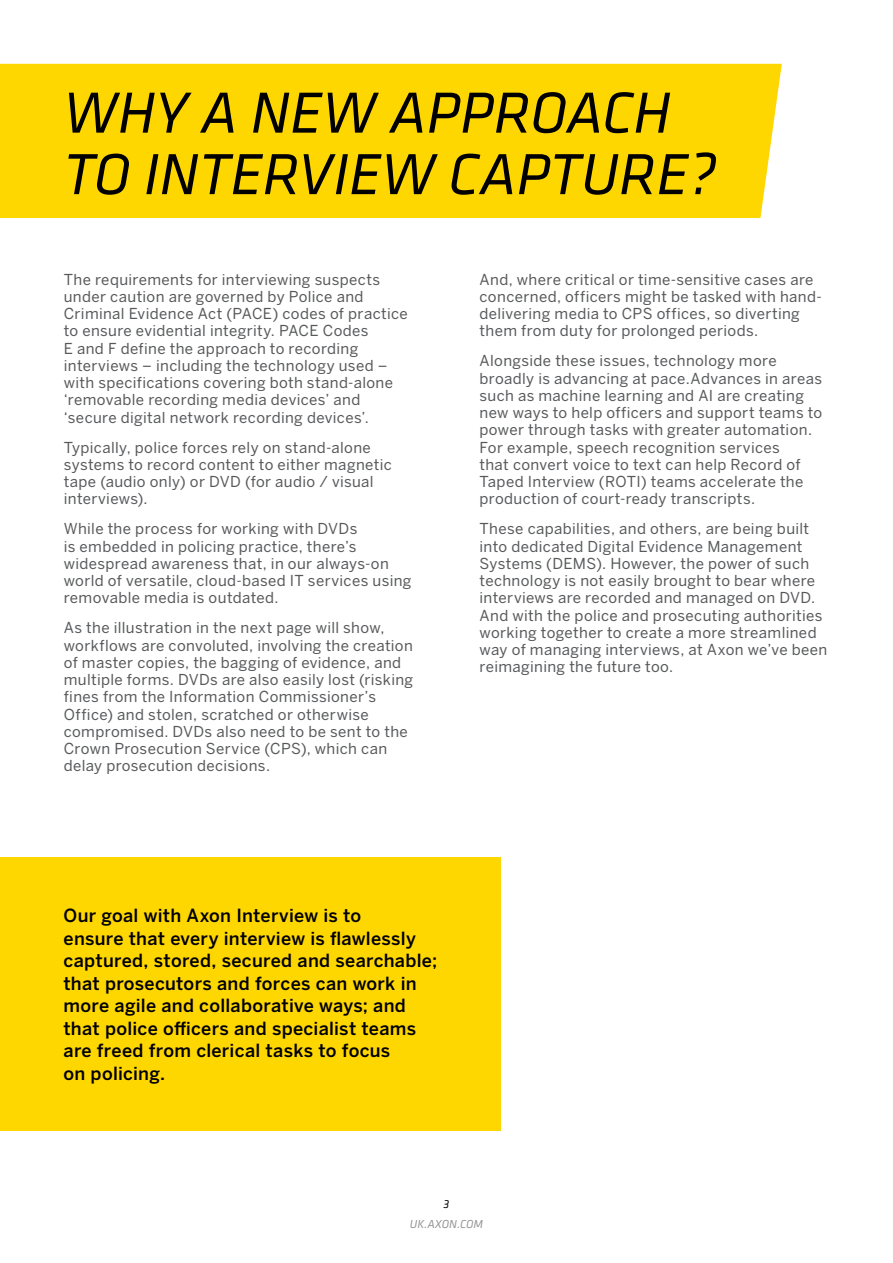
<style>
.page{position:relative;width:893px;height:1263px;background:#fff}
.page>*{position:absolute;margin:0;border:0;box-sizing:border-box;transform-origin:0 0}
.t1{font:italic 60px/61.5px "Klavika";color:#000}
.t2{font:500 18px/22.5px "Benton Sans";letter-spacing:.015em;color:#000}
.t3{font:15px/17.2px "Benton Sans";letter-spacing:.025em;color:#58595b}
.t4{font:italic 12px "Klavika";color:#939598}
.t5{font:italic 12px "Klavika";color:#000}
</style>
<div class="page">
<div style="left:0;top:64px;width:782px;height:154px;background:#ffd700"></div>
<div style="left:0;top:857px;width:501px;height:274px;background:#ffd700"></div>
<h1 class="t1" style="left:63px;top:81px;width:655px">WHY A NEW APPROACH<br>TO INTERVIEW CAPTURE?</h1>
<p class="t3" style="left:64px;top:271px;width:345px">The requirements for interviewing suspects under caution are governed by Police and Criminal Evidence Act (PACE) codes of practice to ensure evidential integrity. PACE Codes<br>E and F define the approach to recording interviews – including the technology used – with specifications covering both stand-alone ‘removable recording media devices’ and ‘secure digital network recording devices’.</p>
<p class="t3" style="left:64px;top:439px;width:329px">Typically, police forces rely on stand-alone systems to record content to either magnetic tape (audio only) or DVD (for audio / visual interviews).</p>
<p class="t3" style="left:64px;top:520px;width:349px">While the process for working with DVDs<br>is embedded in policing practice, there’s widespread awareness that, in our always-on world of versatile, cloud-based IT services using removable media is outdated.</p>
<p class="t3" style="left:64px;top:619px;width:351px">As the illustration in the next page will show, workflows are convoluted, involving the creation of master copies, the bagging of evidence, and multiple forms. DVDs are also easily lost (risking fines from the Information Commissioner’s Office) and stolen, scratched or otherwise compromised. DVDs also need to be sent to the Crown Prosecution Service (CPS), which can delay prosecution decisions.</p>
<p class="t3" style="left:480px;top:271px;width:344px">And, where critical or time-sensitive cases are concerned, officers might be tasked with hand&shy;delivering media to CPS offices, so diverting them from duty for prolonged periods.</p>
<p class="t3" style="left:480px;top:352px;width:344px">Alongside these issues, technology more broadly is advancing at pace.Advances in areas such as machine learning and AI are creating new ways to help officers and support teams to power through tasks with greater automation.<br>For example, speech recognition services<br>that convert voice to text can help Record of Taped Interview (ROTI) teams accelerate the production of court-ready transcripts.</p>
<p class="t3" style="left:480px;top:520px;width:349px">These capabilities, and others, are being built into dedicated Digital Evidence Management Systems (DEMS). However, the power of such technology is not easily brought to bear where interviews are recorded and managed on DVD.<br>And with the police and prosecuting authorities working together to create a more streamlined way of managing interviews, at Axon we’ve been reimagining the future too.</p>
<p class="t2" style="left:64px;top:904px;width:375px">Our goal with Axon Interview is to<br>ensure that every interview is flawlessly captured, stored, secured and searchable; that prosecutors and forces can work in more agile and collaborative ways; and that police officers and specialist teams are freed from clerical tasks to focus<br>on policing.</p>
<p class="t5" style="left:444px;top:1197px;width:7px">3</p>
<p class="t4" style="left:410px;top:1216px;width:75px">UK.AXON.COM</p>
</div>
